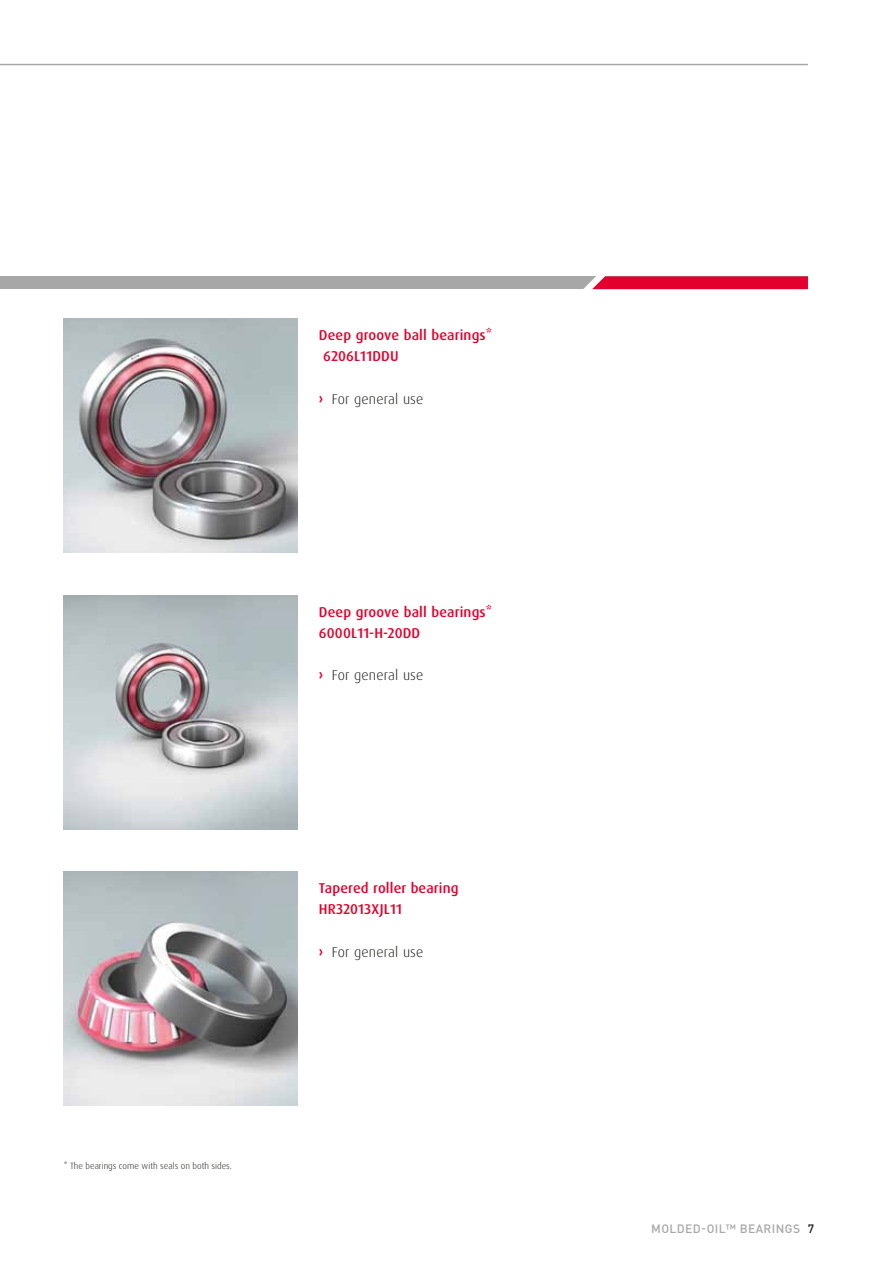
<style>
.page{position:relative;width:893px;height:1263px;background:#fff}
.page>*{position:absolute;margin:0;border:0;box-sizing:border-box;transform-origin:0 0}
.t1{font:500 14.25px/21.3px "Dax Pro";letter-spacing:.01em;color:#e4002c}
.t2{font:300 14.25px "Dax Pro";letter-spacing:.01em;color:#1a1a18}
.t3{font:500 12px "DIN Pro";letter-spacing:.035em;color:#a7a7a8}
.t4{font:300 9px "Dax Pro";color:#1a1a18}
.s1{font-weight:700;color:#e4002c}
.s2{color:#1a1a18}
</style>
<div class="page">
<div style="left:0;top:276px;width:808px;height:13px;background:#a7a7a8"></div>
<hr style="left:0;top:64px;width:808px;height:1px;background:#a7a7a8">
<img style="left:64px;top:319px;width:234px;height:234px">
<img style="left:64px;top:595px;width:234px;height:234px">
<img style="left:64px;top:872px;width:234px;height:234px">
<svg style="left:583px;top:276px;width:225px;height:14px;background:#e32147"></svg>
<p class="t4" style="left:64px;top:1160px;width:170px">* The bearings come with seals on both sides.</p>
<p class="t1" style="left:323px;top:325px;width:170px;text-indent:-4px">Deep groove ball bearings*<br>6206L11DDU</p>
<p class="t2" style="left:319px;top:390px;width:106px"><span class="s1">›</span> For general use</p>
<p class="t1" style="left:319px;top:601px;width:175px">Deep groove ball bearings*<br>6000L11-H-20DD</p>
<p class="t2" style="left:319px;top:666px;width:106px"><span class="s1">›</span> For general use</p>
<p class="t1" style="left:319px;top:877px;width:141px">Tapered roller bearing<br>HR32013XJL11</p>
<p class="t2" style="left:319px;top:943px;width:106px"><span class="s1">›</span> For general use</p>
<p class="t3" style="left:651px;top:1221px;width:165px">MOLDED-OIL™ BEARINGS <span class="s2">7</span></p>
</div>
